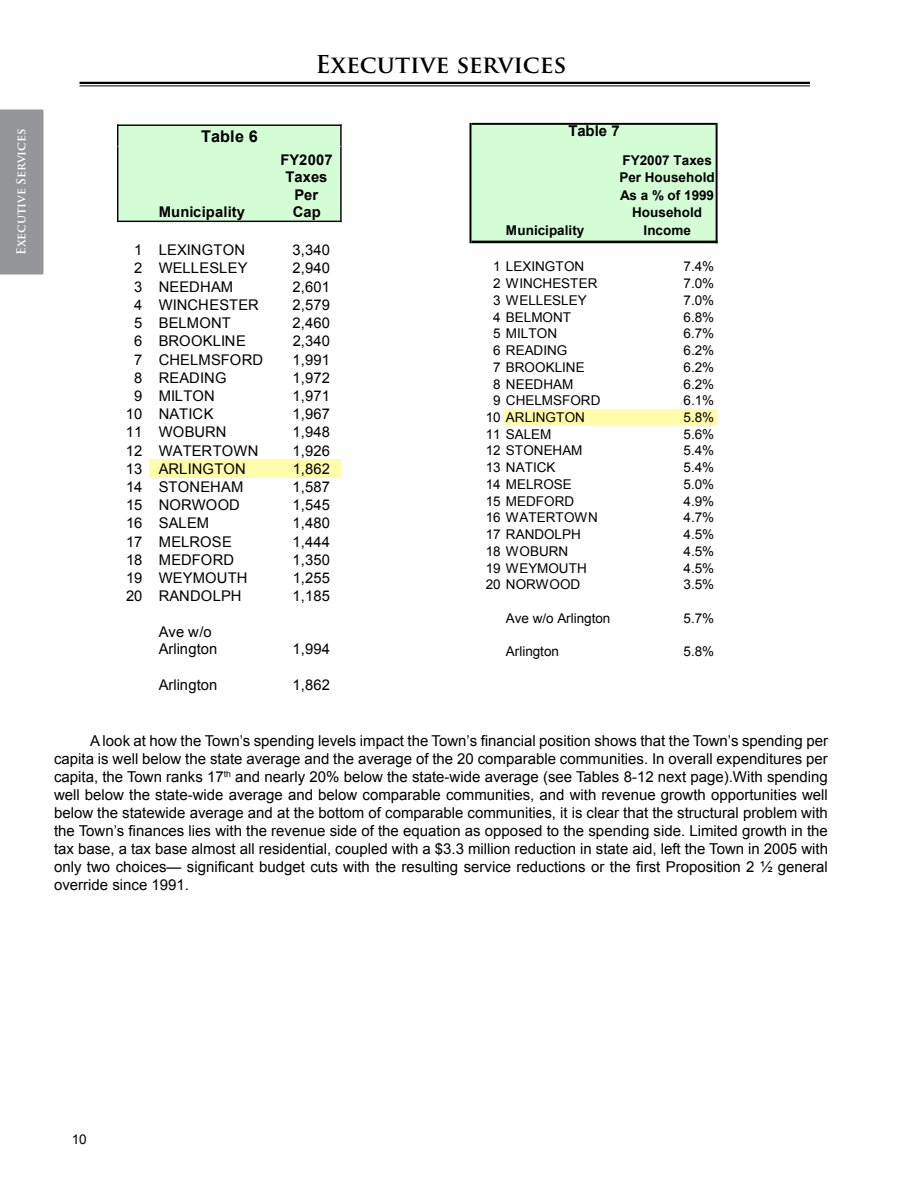
<style>
.page{position:relative;width:918px;height:1188px;background:#fff}
.page>*{position:absolute;margin:0;border:0;box-sizing:border-box;transform-origin:0 0}
.t1{font:700 24px "Trajan Pro";color:#000}
.t2{font:700 16.2px "Arial";letter-spacing:.005em;color:#000}
.t3{font:15px/18px "Arial";color:#000;text-align:justify}
.t4{font:700 15px "Arial";color:#000}
.t5{font:14.7px/17.2px "Arial";letter-spacing:.005em;color:#000}
.t6{font:700 14.7px/17.2px "Arial";letter-spacing:.005em;color:#000;text-align:center}
.t7{font:13.5px "Arial";color:#000}
.t8{font:700 13.5px/17.4px "Arial";color:#000;text-align:center}
.t9{font:700 12px "Trajan Pro";color:#fff}
</style>
<div class="page">
<hr style="left:80px;top:82px;width:730px;height:2px;background:#000">
<hr style="left:80px;top:85px;width:730px;height:1px;background:#000">
<div style="left:0;top:109px;width:44px;height:166px;background:#939598"></div>
<div style="left:118px;top:126px;width:222px;height:20px;background:#d4fdd5"></div>
<hr style="left:117px;top:124px;width:225px;height:2px;background:#000">
<svg style="left:117px;top:124px;width:1px;height:22px"></svg>
<hr style="left:340px;top:126px;width:2px;height:20px;background:#000">
<div style="left:118px;top:146px;width:33px;height:75px;background:#d4fdd5"></div>
<div style="left:150px;top:146px;width:122px;height:75px;background:#d4fdd5"></div>
<div style="left:271px;top:146px;width:69px;height:75px;background:#d4fdd5"></div>
<hr style="left:117px;top:146px;width:1px;height:75px;background:#000">
<hr style="left:340px;top:146px;width:2px;height:75px;background:#000">
<hr style="left:117px;top:221px;width:225px;height:1px;background:#000">
<div style="left:150px;top:459px;width:122px;height:18px;background:#fffda9"></div>
<div style="left:271px;top:459px;width:70px;height:18px;background:#fffda9"></div>
<div style="left:470px;top:124px;width:247px;height:118px;background:#d4fdd5"></div>
<div style="left:503px;top:409px;width:214px;height:17px;background:#fffda9"></div>
<hr style="left:470px;top:123px;width:1px;height:120px;background:#000">
<hr style="left:716px;top:125px;width:2px;height:118px;background:#000">
<hr style="left:471px;top:123px;width:247px;height:2px;background:#000">
<hr style="left:471px;top:241px;width:247px;height:2px;background:#000">
<p class="t9" style="left:14px;top:255px;width:128px;rotate:-90deg">Executive Services</p>
<p class="t2" style="left:201px;top:126px;width:58px">Table 6</p>
<p class="t6" style="left:159px;top:204px;width:88px">Municipality</p>
<h1 class="t1" style="left:315px;top:50px;width:253px">Executive services</h1>
<p class="t6" style="left:280px;top:152px;width:54px">FY2007<br>Taxes<br>Per<br>Cap</p>
<p class="t4" style="left:568px;top:121px;width:53px">Table 7</p>
<p class="t8" style="left:506px;top:222px;width:80px">Municipality</p>
<p class="t8" style="left:619px;top:152px;width:97px">FY2007 Taxes<br>Per Household<br>As a % of 1999<br>Household<br>Income</p>
<p class="t5" style="left:134px;top:242px;width:112px">1 LEXINGTON</p>
<p class="t5" style="left:293px;top:242px;width:39px">3,340</p>
<p class="t5" style="left:134px;top:260px;width:115px">2 WELLESLEY</p>
<p class="t5" style="left:293px;top:260px;width:39px">2,940</p>
<p class="t5" style="left:134px;top:278px;width:100px">3 NEEDHAM</p>
<p class="t5" style="left:293px;top:278px;width:39px">2,601</p>
<p class="t5" style="left:134px;top:296px;width:126px">4 WINCHESTER</p>
<p class="t5" style="left:293px;top:296px;width:39px">2,579</p>
<p class="t5" style="left:134px;top:314px;width:98px">5 BELMONT</p>
<p class="t5" style="left:293px;top:314px;width:39px">2,460</p>
<p class="t5" style="left:134px;top:333px;width:113px">6 BROOKLINE</p>
<p class="t5" style="left:293px;top:333px;width:39px">2,340</p>
<p class="t5" style="left:134px;top:351px;width:131px">7 CHELMSFORD</p>
<p class="t5" style="left:293px;top:351px;width:39px">1,991</p>
<p class="t5" style="left:134px;top:369px;width:94px">8 READING</p>
<p class="t5" style="left:293px;top:369px;width:39px">1,972</p>
<p class="t5" style="left:134px;top:387px;width:82px">9 MILTON</p>
<p class="t5" style="left:293px;top:387px;width:39px">1,971</p>
<p class="t5" style="left:126px;top:405px;width:89px">10 NATICK</p>
<p class="t5" style="left:293px;top:405px;width:39px">1,967</p>
<p class="t5" style="left:126px;top:424px;width:102px">11 WOBURN</p>
<p class="t5" style="left:293px;top:424px;width:39px">1,948</p>
<p class="t5" style="left:126px;top:442px;width:134px">12 WATERTOWN</p>
<p class="t5" style="left:293px;top:442px;width:39px">1,926</p>
<p class="t5" style="left:126px;top:460px;width:121px">13 ARLINGTON</p>
<p class="t5" style="left:293px;top:460px;width:39px">1,862</p>
<p class="t5" style="left:126px;top:478px;width:119px">14 STONEHAM</p>
<p class="t5" style="left:293px;top:478px;width:39px">1,587</p>
<p class="t5" style="left:126px;top:497px;width:115px">15 NORWOOD</p>
<p class="t5" style="left:293px;top:497px;width:39px">1,545</p>
<p class="t5" style="left:126px;top:515px;width:85px">16 SALEM</p>
<p class="t5" style="left:293px;top:515px;width:39px">1,480</p>
<p class="t5" style="left:126px;top:533px;width:107px">17 MELROSE</p>
<p class="t5" style="left:293px;top:533px;width:39px">1,444</p>
<p class="t5" style="left:126px;top:551px;width:110px">18 MEDFORD</p>
<p class="t5" style="left:293px;top:551px;width:39px">1,350</p>
<p class="t5" style="left:126px;top:570px;width:123px">19 WEYMOUTH</p>
<p class="t5" style="left:293px;top:570px;width:39px">1,255</p>
<p class="t5" style="left:126px;top:588px;width:117px">20 RANDOLPH</p>
<p class="t5" style="left:293px;top:588px;width:39px">1,185</p>
<p class="t5" style="left:159px;top:623px;width:60px">Ave w/o<br>Arlington</p>
<p class="t5" style="left:293px;top:640px;width:39px">1,994</p>
<p class="t5" style="left:159px;top:677px;width:60px">Arlington</p>
<p class="t5" style="left:293px;top:677px;width:39px">1,862</p>
<p class="t7" style="left:493px;top:258px;width:93px">1 LEXINGTON</p>
<p class="t7" style="left:684px;top:258px;width:32px">7.4%</p>
<p class="t7" style="left:493px;top:275px;width:106px">2 WINCHESTER</p>
<p class="t7" style="left:684px;top:275px;width:32px">7.0%</p>
<p class="t7" style="left:493px;top:291px;width:95px">3 WELLESLEY</p>
<p class="t7" style="left:684px;top:291px;width:32px">7.0%</p>
<p class="t7" style="left:493px;top:308px;width:79px">4 BELMONT</p>
<p class="t7" style="left:684px;top:308px;width:32px">6.8%</p>
<p class="t7" style="left:493px;top:325px;width:65px">5 MILTON</p>
<p class="t7" style="left:684px;top:325px;width:32px">6.7%</p>
<p class="t7" style="left:493px;top:342px;width:76px">6 READING</p>
<p class="t7" style="left:684px;top:342px;width:32px">6.2%</p>
<p class="t7" style="left:493px;top:358px;width:93px">7 BROOKLINE</p>
<p class="t7" style="left:684px;top:358px;width:32px">6.2%</p>
<p class="t7" style="left:493px;top:375px;width:82px">8 NEEDHAM</p>
<p class="t7" style="left:684px;top:375px;width:32px">6.2%</p>
<p class="t7" style="left:493px;top:392px;width:109px">9 CHELMSFORD</p>
<p class="t7" style="left:684px;top:392px;width:32px">6.1%</p>
<p class="t7" style="left:486px;top:408px;width:101px">10 ARLINGTON</p>
<p class="t7" style="left:684px;top:408px;width:32px">5.8%</p>
<p class="t7" style="left:486px;top:425px;width:67px">11 SALEM</p>
<p class="t7" style="left:684px;top:425px;width:32px">5.6%</p>
<p class="t7" style="left:486px;top:442px;width:98px">12 STONEHAM</p>
<p class="t7" style="left:684px;top:442px;width:32px">5.4%</p>
<p class="t7" style="left:486px;top:459px;width:71px">13 NATICK</p>
<p class="t7" style="left:684px;top:459px;width:32px">5.4%</p>
<p class="t7" style="left:486px;top:475px;width:88px">14 MELROSE</p>
<p class="t7" style="left:684px;top:475px;width:32px">5.0%</p>
<p class="t7" style="left:486px;top:492px;width:90px">15 MEDFORD</p>
<p class="t7" style="left:684px;top:492px;width:32px">4.9%</p>
<p class="t7" style="left:486px;top:509px;width:114px">16 WATERTOWN</p>
<p class="t7" style="left:684px;top:509px;width:32px">4.7%</p>
<p class="t7" style="left:486px;top:526px;width:97px">17 RANDOLPH</p>
<p class="t7" style="left:684px;top:526px;width:32px">4.5%</p>
<p class="t7" style="left:486px;top:542px;width:84px">18 WOBURN</p>
<p class="t7" style="left:684px;top:542px;width:32px">4.5%</p>
<p class="t7" style="left:486px;top:559px;width:103px">19 WEYMOUTH</p>
<p class="t7" style="left:684px;top:559px;width:32px">4.5%</p>
<p class="t7" style="left:486px;top:576px;width:96px">20 NORWOOD</p>
<p class="t7" style="left:684px;top:576px;width:32px">3.5%</p>
<p class="t7" style="left:506px;top:609px;width:106px">Ave w/o Arlington</p>
<p class="t7" style="left:684px;top:609px;width:32px">5.7%</p>
<p class="t7" style="left:506px;top:643px;width:55px">Arlington</p>
<p class="t7" style="left:684px;top:643px;width:32px">5.8%</p>
<p class="t3" style="left:54px;top:732px;width:776px;text-indent:36px">A look at how the Town’s spending levels impact the Town’s financial position shows that the Town’s spending per capita is well below the state average and the average of the 20 comparable communities. In overall expenditures per capita, the Town ranks 17<sup>th</sup> and nearly 20% below the state-wide average (see Tables 8-12 next page).With spending well below the state-wide average and below comparable communities, and with revenue growth opportunities well below the statewide average and at the bottom of comparable communities, it is clear that the structural problem with the Town’s finances lies with the revenue side of the equation as opposed to the spending side. Limited growth in the tax base, a tax base almost all residential, coupled with a $3.3 million reduction in state aid, left the Town in 2005 with only two choices— significant budget cuts with the resulting service reductions or the first Proposition 2 ½ general override since 1991.</p>
<p class="t7" style="left:72px;top:1132px;width:17px">10</p>
</div>
